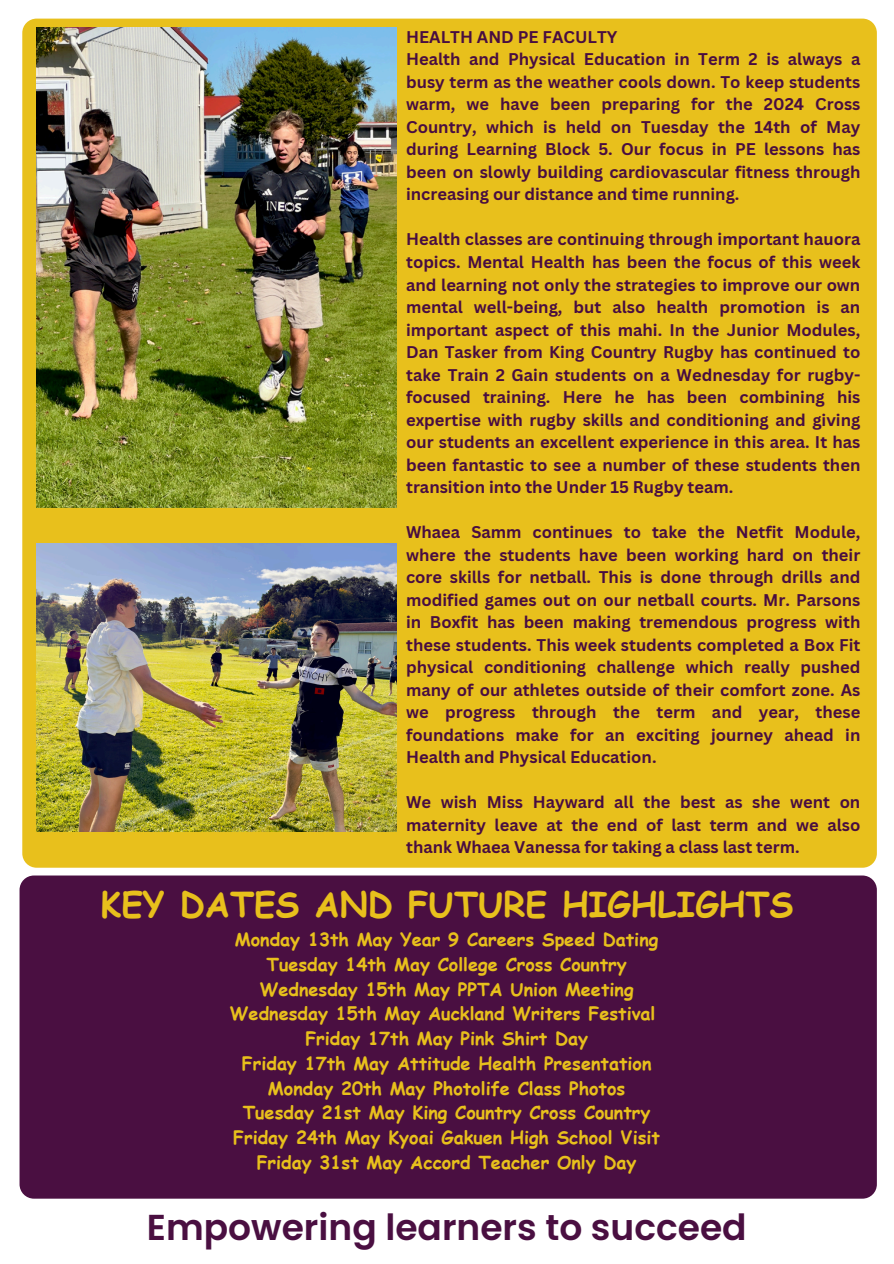
<style>
.page{position:relative;width:894px;height:1264px;background:#fff}
.page>*{position:absolute;margin:0;border:0;box-sizing:border-box;transform-origin:0 0}
.t1{font:600 36px "Poppins";color:#4a0f41}
.t2{font:700 34.5px "Comic Sans MS";color:#e8c01c}
.t3{font:700 18px "Comic Sans MS";color:#e8c01c}
.t4{font:700 16.5px/22.5px "Canva Sans";color:#480d41;text-align:justify}
</style>
<div class="page">
<div style="left:22px;top:19px;width:854px;height:848px;background:#e8c01c;border-radius:14px"></div>
<div style="left:20px;top:875px;width:856px;height:323px;background:#4a0f41;border-radius:14px"></div>
<img style="left:37px;top:28px;width:360px;height:479px">
<img style="left:37px;top:543px;width:360px;height:288px">
<p class="t4" style="left:406px;top:25px;width:213px">HEALTH AND PE FACULTY</p>
<p class="t4" style="left:406px;top:48px;width:455px">Health and Physical Education in Term 2 is always a busy term as the weather cools down. To keep students warm, we have been preparing for the 2024 Cross Country, which is held on Tuesday the 14th of May during Learning Block 5. Our focus in PE lessons has been on slowly building cardiovascular fitness through increasing our distance and time running.</p>
<p class="t4" style="left:406px;top:228px;width:455px">Health classes are continuing through important hauora topics. Mental Health has been the focus of this week and learning not only the strategies to improve our own mental well-being, but also health promotion is an important aspect of this mahi. In the Junior Modules, Dan Tasker from King Country Rugby has continued to take Train 2 Gain students on a Wednesday for rugby&shy;focused training. Here he has been combining his expertise with rugby skills and conditioning and giving our students an excellent experience in this area. It has been fantastic to see a number of these students then transition into the Under 15 Rugby team.</p>
<p class="t4" style="left:406px;top:520px;width:455px">Whaea Samm continues to take the Netfit Module, where the students have been working hard on their core skills for netball. This is done through drills and modified games out on our netball courts. Mr. Parsons in Boxfit has been making tremendous progress with these students. This week students completed a Box Fit physical conditioning challenge which really pushed many of our athletes outside of their comfort zone. As we progress through the term and year, these foundations make for an exciting journey ahead in Health and Physical Education.</p>
<p class="t4" style="left:406px;top:790px;width:455px">We wish Miss Hayward all the best as she went on maternity leave at the end of last term and we also thank Whaea Vanessa for taking a class last term.</p>
<p class="t2" style="left:100px;top:878px;width:694px">KEY DATES AND FUTURE HIGHLIGHTS</p>
<p class="t3" style="left:235px;top:926px;width:425px">Monday 13th May Year 9 Careers Speed Dating</p>
<p class="t3" style="left:266px;top:950px;width:361px">Tuesday 14th May College Cross Country</p>
<p class="t3" style="left:260px;top:975px;width:375px">Wednesday 15th May PPTA Union Meeting</p>
<p class="t3" style="left:230px;top:1000px;width:427px">Wednesday 15th May Auckland Writers Festival</p>
<p class="t3" style="left:305px;top:1025px;width:284px">Friday 17th May Pink Shirt Day</p>
<p class="t3" style="left:242px;top:1049px;width:411px">Friday 17th May Attitude Health Presentation</p>
<p class="t3" style="left:268px;top:1074px;width:358px">Monday 20th May Photolife Class Photos</p>
<p class="t3" style="left:243px;top:1099px;width:409px">Tuesday 21st May King Country Cross Country</p>
<p class="t3" style="left:233px;top:1124px;width:428px">Friday 24th May Kyoai Gakuen High School Visit</p>
<h1 class="t3" style="left:256px;top:1148px;width:381px">Friday 31st May Accord Teacher Only Day</h1>
<p class="t1" style="left:147px;top:1201px;width:601px">Empowering learners to succeed</p>
</div>
